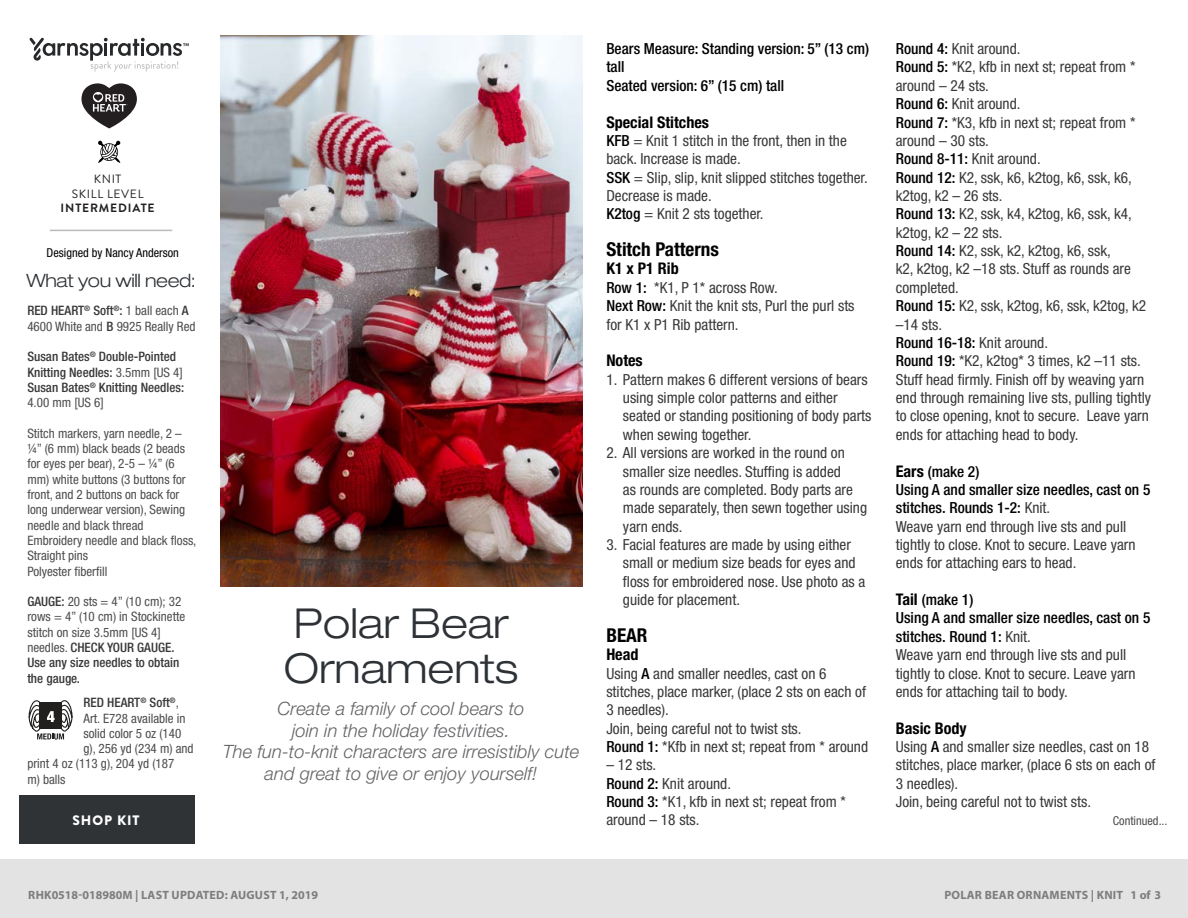
<style>
.page{position:relative;width:1188px;height:918px;background:#fff}
.page>*{position:absolute;margin:0;border:0;box-sizing:border-box;transform-origin:0 0}
.t1{font:300 expanded 41.25px/44.4px "Helvetica Neue LT Std";color:#2e3236}
.t2{font:700 condensed 19.2px "Helvetica Neue LT Std";color:#000}
.t3{font:italic 300 18.3px/21.5px "Helvetica Neue LT Std";color:#636466;text-align:center}
.t4{font:300 expanded 18.3px "Helvetica Neue LT Std";letter-spacing:-.02em;color:#2e3236}
.t5{font:700 condensed 16.05px "Helvetica Neue LT Std";color:#000}
.t6{font:condensed 15.3px/18.3px "Helvetica Neue LT Std";color:#383839}
.t7{font:500 condensed 15.3px/18.3px "Helvetica Neue LT Std";color:#000}
.t8{font:900 13.65px "Brandon Grotesque";letter-spacing:.065em;color:#fff}
.t9{font:condensed 13.05px/15.3px "Helvetica Neue LT Std";color:#4d4d4f}
.t10{font:500 condensed 13.05px/15.3px "Helvetica Neue LT Std";color:#383839}
.t11{font:condensed 12.3px "Helvetica Neue LT Std";color:#000}
.t12{font:condensed 12.3px "Helvetica Neue LT Std";color:#4d4d4f}
.t13{font:700 12px "Myriad Pro";letter-spacing:.02em;color:#7d7d7d}
.Skill_Level{font:12px "Brandon Grotesque";letter-spacing:.055em;color:#231f20}
.Skill_Level-2{font:700 12px "Brandon Grotesque";letter-spacing:.07em;color:#231f20}
.s1{font-weight:500;color:#383839}
.s2{font-weight:400;color:#4d4d4f}
.s3{font-weight:500;color:#000}
.s4{font-weight:700;font-size:16.05px;color:#000}
.s5{font-weight:500;font-size:13.8px}
</style>
<div class="page">
<img style="left:220px;top:36px;width:362px;height:551px">
<svg style="left:28px;top:700px;width:45px;height:40px"></svg>
<div style="left:0;top:860px;width:1188px;height:58px;background:#e4e3e3"></div>
<svg style="left:98px;top:141px;width:22px;height:22px"></svg>
<svg style="left:30px;top:38px;width:159px;height:34px"></svg>
<svg style="left:81px;top:83px;width:56px;height:45px"></svg>
<hr style="left:50px;top:230px;width:122px;height:1px;background:#bbbaba">
<div style="left:19px;top:795px;width:175px;height:48px;background:#2f3336"></div>
<p class="Skill_Level" style="left:94px;top:171px;width:29px">KNIT</p>
<p class="Skill_Level" style="left:72px;top:185px;width:73px">SKILL LEVEL</p>
<p class="Skill_Level-2" style="left:61px;top:200px;width:96px">INTERMEDIATE</p>
<p class="t11" style="left:47px;top:246px;width:134px">Designed by Nancy Anderson</p>
<p class="t4" style="left:27px;top:270px;width:171px">What you will need:</p>
<p class="t9" style="left:27px;top:303px;width:170px"><span class="s1">RED HEART</span><sup>®</sup> <span class="s1">Soft</span><sup>®</sup><span class="s1">:</span> 1 ball each <span class="s1">A<br></span>4600 White and <span class="s1">B</span> 9925 Really Red</p>
<p class="t10" style="left:27px;top:349px;width:158px">Susan Bates<sup>®</sup> Double-Pointed<br>Knitting Needles: <span class="s2">3.5mm [US 4]<br></span>Susan Bates<sup>®</sup> Knitting Needles:<br><span class="s2">4.00 mm [US 6]</span></p>
<p class="t9" style="left:27px;top:426px;width:171px">Stitch markers, yarn needle, 2 – ¼” (6 mm) black beads (2 beads for eyes per bear), 2-5 – ¼” (6 mm) white buttons (3 buttons for front, and 2 buttons on back for long underwear version), Sewing needle and black thread<br>Embroidery needle and black floss,<br>Straight pins<br>Polyester fiberfill</p>
<p class="t9" style="left:27px;top:594px;width:159px"><span class="s1">GAUGE:</span> 20 sts = 4” (10 cm); 32 rows = 4” (10 cm) in Stockinette stitch on size 3.5mm [US 4] needles. <span class="s1">CHECK YOUR GAUGE.</span></p>
<p class="t10" style="left:27px;top:655px;width:153px">Use any size needles to obtain the gauge.</p>
<p class="t10" style="left:84px;top:695px;width:97px">RED HEART<sup>®</sup> Soft<sup>®</sup><span class="s2">,</span></p>
<p class="t9" style="left:84px;top:710px;width:104px">Art. E728 available in</p>
<p class="t9" style="left:84px;top:725px;width:99px">solid color 5 oz (140</p>
<p class="t9" style="left:84px;top:741px;width:112px">g), 256 yd (234 m) and</p>
<p class="t9" style="left:27px;top:756px;width:148px">print 4 oz (113 g), 204 yd (187</p>
<p class="t9" style="left:27px;top:771px;width:40px">m) balls</p>
<p class="t8" style="left:72px;top:810px;width:69px">SHOP KIT</p>
<p class="t1" style="left:284px;top:601px;width:236px">Polar Bear<br>Ornaments</p>
<p class="t3" style="left:223px;top:698px;width:358px">Create a family of cool bears to<br>join in the holiday festivities.<br>The fun-to-knit characters are irresistibly cute and great to give or enjoy yourself!</p>
<p class="t13" style="left:28px;top:887px;width:291px">RHK0518-018980M | LAST UPDATED: AUGUST 1, 2019</p>
<p class="t7" style="left:606px;top:39px;width:264px">Bears Measure: Standing version: 5” (13 cm) tall<br>Seated version: 6” (15 cm) tall</p>
<p class="t5" style="left:606px;top:112px;width:104px">Special Stitches</p>
<p class="t6" style="left:606px;top:131px;width:263px"><span class="s3">KFB</span> = Knit 1 stitch in the front, then in the back. Increase is made.<br><span class="s3">SSK</span> = Slip, slip, knit slipped stitches together.<br>Decrease is made.<br><span class="s3">K2tog</span> = Knit 2 sts together.</p>
<p class="t2" style="left:606px;top:238px;width:114px">Stitch Patterns</p>
<p class="t5" style="left:606px;top:259px;width:74px">K1 x P1 Rib</p>
<p class="t6" style="left:606px;top:278px;width:250px"><span class="s3">Row 1:</span> *K1, P 1* across Row.<br><span class="s3">Next Row:</span> Knit the knit sts, Purl the purl sts for K1 x P1 Rib pattern.</p>
<p class="t5" style="left:606px;top:351px;width:38px">Notes</p>
<p class="t6" style="left:623px;top:370px;width:250px;text-indent:-17px">1. Pattern makes 6 different versions of bears using simple color patterns and either seated or standing positioning of body parts when sewing together.</p>
<p class="t6" style="left:623px;top:443px;width:246px;text-indent:-17px">2. All versions are worked in the round on smaller size needles. Stuffing is added<br>as rounds are completed. Body parts are made separately, then sewn together using yarn ends.</p>
<p class="t6" style="left:623px;top:535px;width:244px;text-indent:-17px">3. Facial features are made by using either small or medium size beads for eyes and floss for embroidered nose. Use photo as a guide for placement.</p>
<p class="t2" style="left:606px;top:623px;width:43px">BEAR</p>
<p class="t5" style="left:606px;top:645px;width:34px">Head</p>
<p class="t6" style="left:606px;top:664px;width:263px">Using <span class="s3">A</span> and smaller needles, cast on 6 stitches, place marker, (place 2 sts on each of 3 needles).<br>Join, being careful not to twist sts.<br><span class="s3">Round 1:</span> *Kfb in next st; repeat from * around</p>
<p class="t6" style="left:606px;top:756px;width:241px">– 12 sts.<br><span class="s3">Round 2:</span> Knit around.<br><span class="s3">Round 3:</span> *K1, kfb in next st; repeat from * around – 18 sts.</p>
<p class="t6" style="left:896px;top:39px;width:257px"><span class="s3">Round 4:</span> Knit around.<br><span class="s3">Round 5:</span> *K2, kfb in next st; repeat from * around – 24 sts.<br><span class="s3">Round 6:</span> Knit around.<br><span class="s3">Round 7:</span> *K3, kfb in next st; repeat from * around – 30 sts.<br><span class="s3">Round 8-11:</span> Knit around.<br><span class="s3">Round 12:</span> K2, ssk, k6, k2tog, k6, ssk, k6, k2tog, k2 – 26 sts.<br><span class="s3">Round 13:</span> K2, ssk, k4, k2tog, k6, ssk, k4, k2tog, k2 – 22 sts.<br><span class="s3">Round 14:</span> K2, ssk, k2, k2tog, k6, ssk,<br>k2, k2tog, k2 –18 sts. Stuff as rounds are completed.<br><span class="s3">Round 15:</span> K2, ssk, k2tog, k6, ssk, k2tog, k2 –14 sts.<br><span class="s3">Round 16-18:</span> Knit around.<br><span class="s3">Round 19:</span> *K2, k2tog* 3 times, k2 –11 sts.<br>Stuff head firmly. Finish off by weaving yarn end through remaining live sts, pulling tightly to close opening, knot to secure. Leave yarn ends for attaching head to body.</p>
<p class="t6" style="left:896px;top:462px;width:256px"><span class="s4">Ears</span> <span class="s3">(make 2)<br>Using A and smaller size needles, cast on 5 stitches. Rounds 1-2:</span> Knit.<br>Weave yarn end through live sts and pull tightly to close. Knot to secure. Leave yarn ends for attaching ears to head.</p>
<p class="t6" style="left:896px;top:590px;width:256px"><span class="s4">Tail</span> <span class="s3">(make 1)<br>Using A and smaller size needles, cast on 5 stitches. Round 1:</span> Knit.<br>Weave yarn end through live sts and pull tightly to close. Knot to secure. Leave yarn ends for attaching tail to body.</p>
<p class="t5" style="left:896px;top:718px;width:73px">Basic Body</p>
<p class="t6" style="left:896px;top:737px;width:261px">Using <span class="s3">A</span> and smaller size needles, cast on 18 stitches, place marker, (place 6 sts on each of 3 needles).<br>Join, being careful not to twist sts.</p>
<p class="t12" style="left:1113px;top:814px;width:56px">Continued...</p>
<p class="t13" style="left:944px;top:887px;width:218px">POLAR BEAR ORNAMENTS | KNIT 1 of 3</p>
<p class="t12" style="left:1107px;top:892px;width:56px">Page <span class="s5">1</span> of <span class="s5">3</span></p>
</div>
